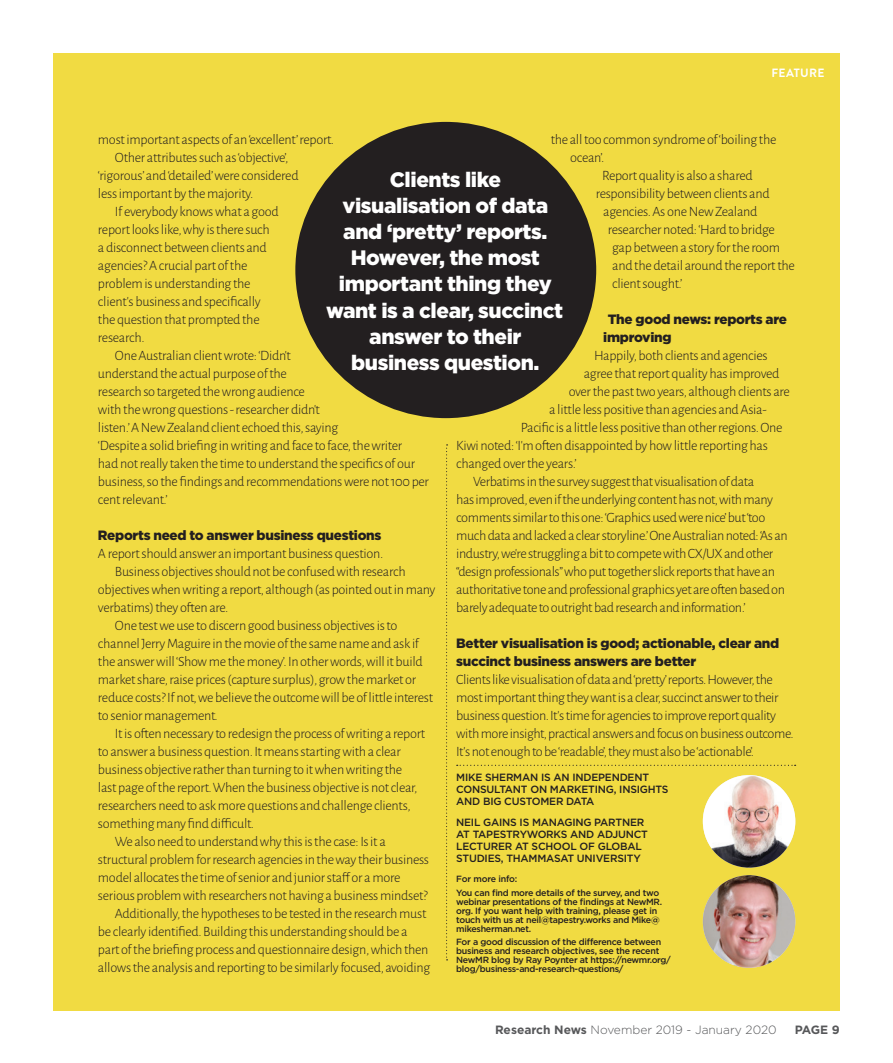
<style>
.page{position:relative;width:893px;height:1063px;background:#fff}
.page>*{position:absolute;margin:0;border:0;box-sizing:border-box;transform-origin:0 0}
.t1{font:900 20.85px/26.1px "Gotham";letter-spacing:-.02em;color:#fff;text-align:center}
.Body_Editorial{font:300 14.25px/18px "Alegreya Sans";letter-spacing:-.02em;color:#231f20}
.Body_Subhead{font:900 13.5px/18px "Gotham";letter-spacing:-.02em;color:#231f20}
.t2{font:300 12px "Gotham";color:#57585a}
.page_folio{font:700 12px "Brandon Grotesque";letter-spacing:.03em;color:#fff}
.t3{font:700 12px "Gotham";color:#57585a}
.Byline{font:500 10.5px/12px "Gotham";letter-spacing:-.02em;color:#231f20}
.Byline_secondary{font:500 9px/9px "Gotham";letter-spacing:-.03em;color:#231f20}
.s1{font-weight:700}
</style>
<div class="page">
<div style="left:53px;top:53px;width:787px;height:957px;background:#f1db42"></div>
<svg style="left:457px;top:765px;width:339px;height:1px"></svg>
<svg style="left:446px;top:444px;width:2px;height:516px"></svg>
<div style="left:295px;top:122px;width:301px;height:296px;background:#231f20;border-radius:50%"></div>
<img style="left:703px;top:775px;width:92px;height:93px;border-radius:46px">
<img style="left:703px;top:875px;width:92px;height:93px;border-radius:46px">
<p class="page_folio" style="left:771px;top:64px;width:55px">FEATURE</p>
<p class="Body_Editorial" style="left:98px;top:130px;width:238px">most important aspects of an ‘excellent’ report.</p>
<p class="Body_Editorial" style="left:98px;top:148px;width:202px;text-indent:17px">Other attributes such as ‘objective’, ‘rigorous’ and ‘detailed’ were considered less important by the majority.</p>
<p class="Body_Editorial" style="left:98px;top:202px;width:182px;text-indent:17px">If everybody knows what a good report looks like, why is there such a disconnect between clients and agencies? A crucial part of the problem is understanding the client’s business and specifically the question that prompted the research.</p>
<p class="Body_Editorial" style="left:98px;top:346px;width:333px;text-indent:17px">One Australian client wrote: ‘Didn't<br>understand the actual purpose of the<br>research so targeted the wrong audience<br>with the wrong questions - researcher didn't<br>listen.’ A New Zealand client echoed this, saying<br>‘Despite a solid briefing in writing and face to face, the writer<br>had not really taken the time to understand the specifics of our business, so the findings and recommendations were not 100 per cent relevant.’</p>
<p class="Body_Subhead" style="left:98px;top:526px;width:285px">Reports need to answer business questions</p>
<p class="Body_Editorial" style="left:98px;top:544px;width:287px">A report should answer an important business question.</p>
<p class="Body_Editorial" style="left:98px;top:562px;width:339px;text-indent:17px">Business objectives should not be confused with research objectives when writing a report, although (as pointed out in many verbatims) they often are.</p>
<p class="Body_Editorial" style="left:98px;top:616px;width:337px;text-indent:17px">One test we use to discern good business objectives is to channel Jerry Maguire in the movie of the same name and ask if the answer will ‘Show me the money’. In other words, will it build market share, raise prices (capture surplus), grow the market or reduce costs? If not, we believe the outcome will be of little interest to senior management.</p>
<p class="Body_Editorial" style="left:98px;top:724px;width:329px;text-indent:17px">It is often necessary to redesign the process of writing a report to answer a business question. It means starting with a clear business objective rather than turning to it when writing the<br>last page of the report. When the business objective is not clear, researchers need to ask more questions and challenge clients, something many find difficult.</p>
<p class="Body_Editorial" style="left:98px;top:832px;width:333px;text-indent:17px">We also need to understand why this is the case: Is it a structural problem for research agencies in the way their business model allocates the time of senior and junior staff or a more serious problem with researchers not having a business mindset?</p>
<p class="Body_Editorial" style="left:98px;top:904px;width:334px;text-indent:17px">Additionally, the hypotheses to be tested in the research must be clearly identified. Building this understanding should be a part of the briefing process and questionnaire design, which then allows the analysis and reporting to be similarly focused, avoiding</p>
<p class="Body_Editorial" style="left:570px;top:130px;width:208px;text-indent:-20px">the all too common syndrome of ‘boiling the ocean’.</p>
<p class="Body_Editorial" style="left:602px;top:166px;width:152px">Report quality is also a shared</p>
<p class="Body_Editorial" style="left:596px;top:184px;width:175px">responsibility between clients and</p>
<p class="Body_Editorial" style="left:603px;top:202px;width:156px">agencies. As one New Zealand</p>
<p class="Body_Editorial" style="left:608px;top:220px;width:169px">researcher noted: ‘Hard to bridge</p>
<p class="Body_Editorial" style="left:612px;top:238px;width:169px">gap between a story for the room</p>
<p class="Body_Editorial" style="left:612px;top:256px;width:184px">and the detail around the report the</p>
<p class="Body_Editorial" style="left:612px;top:274px;width:72px">client sought.’</p>
<p class="Body_Subhead" style="left:603px;top:310px;width:185px;text-indent:4px">The good news: reports are improving</p>
<p class="Body_Editorial" style="left:594px;top:346px;width:175px">Happily, both clients and agencies</p>
<p class="Body_Editorial" style="left:584px;top:364px;width:197px">agree that report quality has improved</p>
<p class="Body_Editorial" style="left:569px;top:382px;width:223px">over the past two years, although clients are</p>
<p class="Body_Editorial" style="left:549px;top:400px;width:219px">a little less positive than agencies and Asia-</p>
<p class="Body_Editorial" style="left:521px;top:418px;width:263px">Pacific is a little less positive than other regions. One</p>
<p class="Body_Editorial" style="left:456px;top:436px;width:313px">Kiwi noted: ‘I'm often disappointed by how little reporting has</p>
<p class="Body_Editorial" style="left:456px;top:454px;width:122px">changed over the years.’</p>
<p class="Body_Editorial" style="left:456px;top:472px;width:333px;text-indent:17px">Verbatims in the survey suggest that visualisation of data<br>has improved, even if the underlying content has not, with many comments similar to this one: ‘Graphics used were nice’ but ‘too much data and lacked a clear storyline.’ One Australian noted: ‘As an industry, we're struggling a bit to compete with CX/UX and other “design professionals” who put together slick reports that have an authoritative tone and professional graphics yet are often based on barely adequate to outright bad research and information.’</p>
<p class="Body_Subhead" style="left:456px;top:634px;width:325px">Better visualisation is good; actionable, clear and succinct business answers are better</p>
<p class="Body_Editorial" style="left:456px;top:670px;width:339px">Clients like visualisation of data and ‘pretty’ reports. However, the most important thing they want is a clear, succinct answer to their business question. It’s time for agencies to improve report quality with more insight, practical answers and focus on business outcome.<br>It’s not enough to be ‘readable’, they must also be ‘actionable’.</p>
<p class="Byline" style="left:456px;top:771px;width:214px">MIKE SHERMAN IS AN INDEPENDENT<br>CONSULTANT ON MARKETING, INSIGHTS<br>AND BIG CUSTOMER DATA</p>
<p class="Byline" style="left:456px;top:816px;width:193px">NEIL GAINS IS MANAGING PARTNER<br>AT TAPESTRYWORKS AND ADJUNCT<br>LECTURER AT SCHOOL OF GLOBAL<br>STUDIES, THAMMASAT UNIVERSITY</p>
<p class="Byline_secondary" style="left:456px;top:874px;width:63px">For more info:</p>
<p class="Byline_secondary" style="left:456px;top:888px;width:207px">You can find more details of the survey, and two webinar presentations of the findings at NewMR. org. If you want help with training, please get in touch with us at neil@tapestry.works and Mike@ mikesherman.net.</p>
<p class="Byline_secondary" style="left:456px;top:937px;width:216px">For a good discussion of the difference between business and research objectives, see the recent NewMR blog by Ray Poynter at https://newmr.org/ blog/business-and-research-questions/</p>
<p class="t1" style="left:326px;top:166px;width:239px">Clients like visualisation of data and ‘pretty’ reports.<br>However, the most important thing they want is a clear, succinct answer to their business question.</p>
<p class="t2" style="left:495px;top:1023px;width:283px"><span class="s1">Research News</span> November 2019 - January 2020</p>
<p class="t3" style="left:795px;top:1022px;width:47px">PAGE 9</p>
</div>
